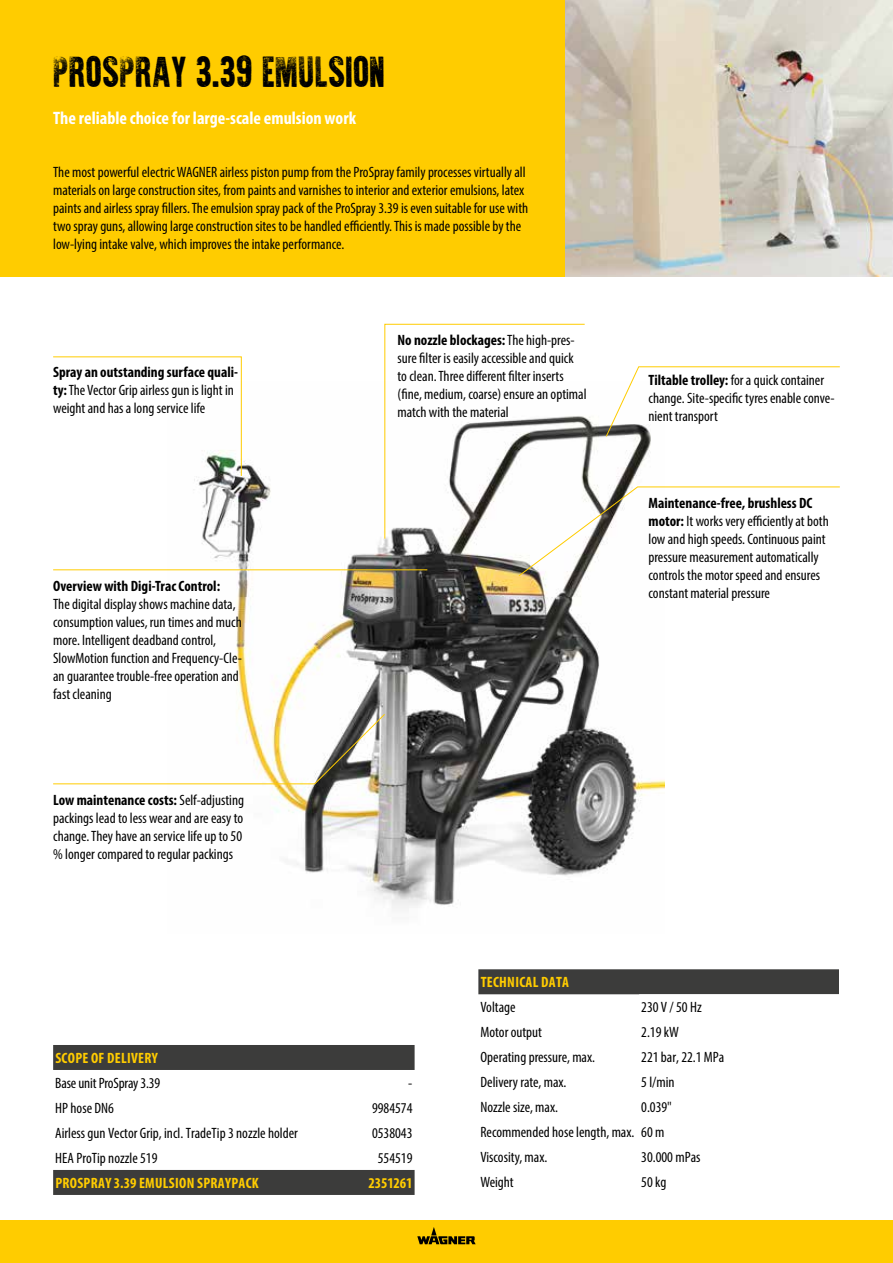
<style>
.page{position:relative;width:893px;height:1263px;background:#fff}
.page>*{position:absolute;margin:0;border:0;box-sizing:border-box;transform-origin:0 0}
.t1{font:37.5px "Waris Over";color:#000}
.t2{font:700 condensed 18px "Myriad Pro";color:#fff}
.t3{font:condensed 15px/18px "Myriad Pro";color:#000}
.t4{font:700 condensed 15px "Myriad Pro";letter-spacing:.02em;color:#fc0}
.t5{font:700 condensed 15px "Myriad Pro";color:#000}
.t6{font:700 condensed 15px "Myriad Pro";letter-spacing:-.01em;color:#fc0}
.s1{font-weight:700}
</style>
<div class="page">
<div style="left:0;top:1220px;width:893px;height:43px;background:#fc0"></div>
<svg style="left:417px;top:1227px;width:59px;height:17px"></svg>
<img style="left:168px;top:461px;width:496px;height:448px">
<div style="left:0;top:0;width:893px;height:276px;background:#fc0"></div>
<img style="left:566px;top:0;width:327px;height:276px">
<hr style="left:53px;top:569px;width:374px;height:1px;background:#fc0">
<svg style="left:384px;top:323px;width:456px;height:254px"></svg>
<svg style="left:53px;top:713px;width:333px;height:72px"></svg>
<svg style="left:53px;top:356px;width:189px;height:121px"></svg>
<svg style="left:53px;top:1045px;width:362px;height:150px"></svg>
<div style="left:478px;top:969px;width:361px;height:25px;background:#3c3c3b"></div>
<svg style="left:478px;top:994px;width:361px;height:1px"></svg>
<h1 class="t1" style="left:53px;top:55px;width:333px">PROSPRAY 3.39 EMULSION</h1>
<p class="t2" style="left:53px;top:107px;width:304px">The reliable choice for large-scale emulsion work</p>
<p class="t3" style="left:53px;top:163px;width:477px">The most powerful electric WAGNER airless piston pump from the ProSpray family processes virtually all materials on large construction sites, from paints and varnishes to interior and exterior emulsions, latex paints and airless spray fillers. The emulsion spray pack of the ProSpray 3.39 is even suitable for use with two spray guns, allowing large construction sites to be handled efficiently. This is made possible by the low-lying intake valve, which improves the intake performance.</p>
<p class="t3" style="left:53px;top:363px;width:186px"><span class="s1">Spray an outstanding surface quali&shy;ty:</span> The Vector Grip airless gun is light in weight and has a long service life</p>
<p class="t5" style="left:53px;top:576px;width:168px">Overview with Digi-Trac Control:</p>
<p class="t3" style="left:53px;top:594px;width:190px">The digital display shows machine data, consumption values, run times and much more. Intelligent deadband control, SlowMotion function and Frequency-Cle&shy;an guarantee trouble-free operation and fast cleaning</p>
<p class="t3" style="left:53px;top:791px;width:192px"><span class="s1">Low maintenance costs:</span> Self-adjusting packings lead to less wear and are easy to change. They have an service life up to 50 % longer compared to regular packings</p>
<p class="t3" style="left:398px;top:331px;width:190px"><span class="s1">No nozzle blockages:</span> The high-pres&shy;sure filter is easily accessible and quick to clean. Three different filter inserts (fine, medium, coarse) ensure an optimal match with the material</p>
<p class="t3" style="left:648px;top:371px;width:188px"><span class="s1">Tiltable trolley:</span> for a quick container change. Site-specific tyres enable conve&shy;nient transport</p>
<p class="t3" style="left:648px;top:493px;width:182px"><span class="s1">Maintenance-free, brushless DC motor:</span> It works very efficiently at both low and high speeds. Continuous paint pressure measurement automatically controls the motor speed and ensures constant material pressure</p>
<p class="t4" style="left:55px;top:1048px;width:104px">SCOPE OF DELIVERY</p>
<p class="t3" style="left:55px;top:1073px;width:106px">Base unit ProSpray 3.39</p>
<p class="t3" style="left:408px;top:1073px;width:6px">-</p>
<p class="t3" style="left:55px;top:1098px;width:60px">HP hose DN6</p>
<p class="t3" style="left:372px;top:1098px;width:42px">9984574</p>
<p class="t3" style="left:55px;top:1123px;width:244px">Airless gun Vector Grip, incl. TradeTip 3 nozzle holder</p>
<p class="t3" style="left:372px;top:1123px;width:42px">0538043</p>
<p class="t3" style="left:55px;top:1148px;width:104px">HEA ProTip nozzle 519</p>
<p class="t3" style="left:378px;top:1148px;width:36px">554519</p>
<p class="t4" style="left:55px;top:1173px;width:205px">PROSPRAY 3.39 EMULSION SPRAYPACK</p>
<p class="t6" style="left:369px;top:1173px;width:45px">2351261</p>
<p class="t4" style="left:481px;top:972px;width:90px">TECHNICAL DATA</p>
<p class="t3" style="left:480px;top:998px;width:37px">Voltage</p>
<p class="t3" style="left:641px;top:998px;width:62px">230 V / 50 Hz</p>
<p class="t3" style="left:480px;top:1023px;width:63px">Motor output</p>
<p class="t3" style="left:641px;top:1023px;width:39px">2.19 kW</p>
<p class="t3" style="left:480px;top:1048px;width:116px">Operating pressure, max.</p>
<p class="t3" style="left:641px;top:1048px;width:85px">221 bar, 22.1 MPa</p>
<p class="t3" style="left:480px;top:1073px;width:87px">Delivery rate, max.</p>
<p class="t3" style="left:641px;top:1073px;width:35px">5 l/min</p>
<p class="t3" style="left:480px;top:1098px;width:79px">Nozzle size, max.</p>
<p class="t3" style="left:480px;top:1094px;width:193px;line-height:25px;text-indent:161px">0.039"<br>Recommended hose length, max. 60 m<br>Viscosity, max.</p>
<p class="t3" style="left:641px;top:1148px;width:61px">30.000 mPas</p>
<p class="t3" style="left:480px;top:1173px;width:35px">Weight</p>
<p class="t3" style="left:641px;top:1173px;width:27px">50 kg</p>
</div>
